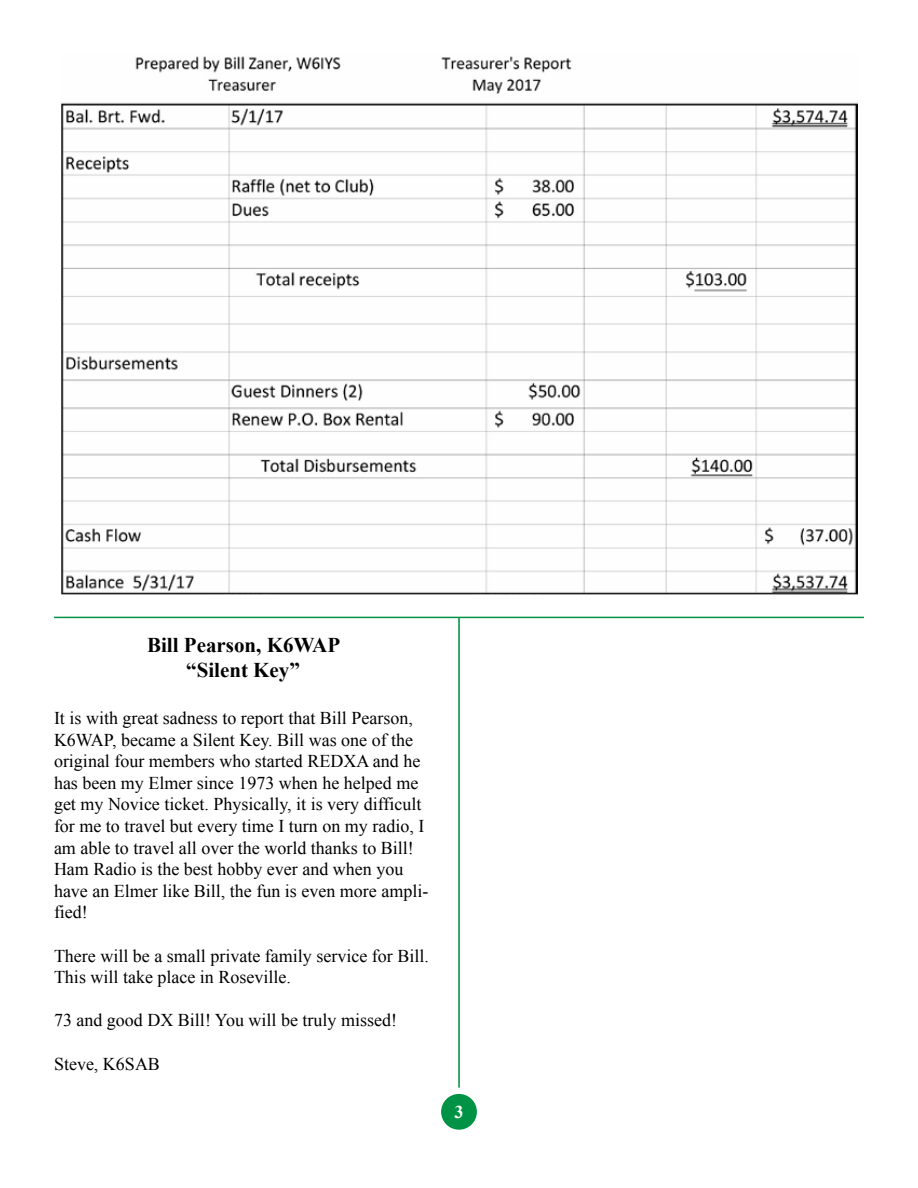
<style>
.page{position:relative;width:918px;height:1188px;background:#fff}
.page>*{position:absolute;margin:0;border:0;box-sizing:border-box;transform-origin:0 0}
.t1{font:700 21px/25.2px "Times New Roman";color:#000;text-align:center}
.t2{font:18px/21.6px "Times New Roman";color:#000}
.t3{font:700 18px "Times New Roman";color:#fff}
</style>
<div class="page">
<hr style="left:458px;top:617px;width:2px;height:471px;background:#009345">
<div style="left:441px;top:1094px;width:36px;height:36px;background:#009345;border-radius:50%"></div>
<hr style="left:54px;top:617px;width:810px;height:1px;background:#009345">
<img style="left:61px;top:56px;width:797px;height:539px">
<p class="t1" style="left:147px;top:632px;width:195px">Bill Pearson, K6WAP “Silent Key”</p>
<p class="t2" style="left:54px;top:707px;width:376px">It is with great sadness to report that Bill Pearson, K6WAP, became a Silent Key. Bill was one of the original four members who started REDXA and he has been my Elmer since 1973 when he helped me get my Novice ticket. Physically, it is very difficult for me to travel but every time I turn on my radio, I am able to travel all over the world thanks to Bill!<br>Ham Radio is the best hobby ever and when you have an Elmer like Bill, the fun is even more ampli&shy;fied!</p>
<p class="t2" style="left:54px;top:944px;width:376px">There will be a small private family service for Bill.<br>This will take place in Roseville.</p>
<p class="t2" style="left:54px;top:1009px;width:345px">73 and good DX Bill! You will be truly missed!</p>
<p class="t2" style="left:54px;top:1052px;width:108px">Steve, K6SAB</p>
<p class="t3" style="left:455px;top:1099px;width:10px">3</p>
</div>
